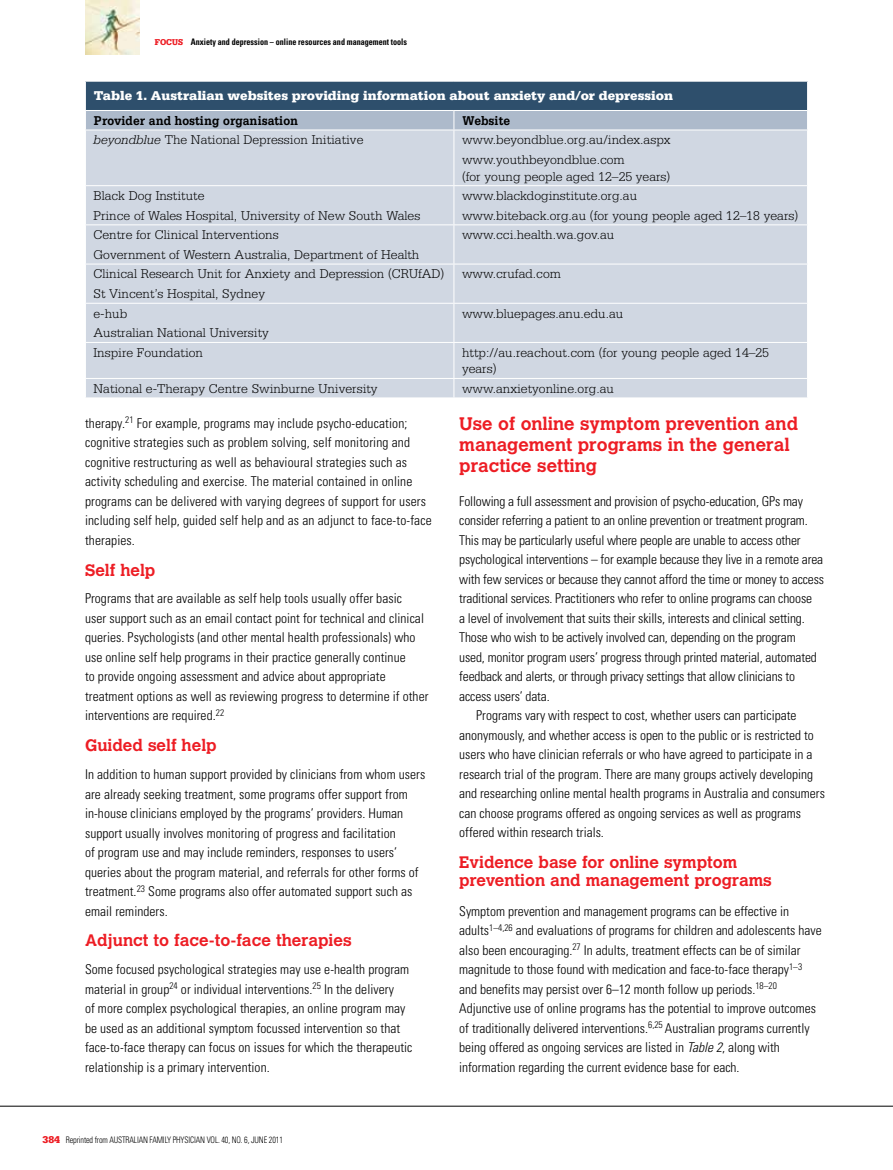
<style>
.page{position:relative;width:893px;height:1170px;background:#fff}
.page>*{position:absolute;margin:0;border:0;box-sizing:border-box;transform-origin:0 0}
.t1{font:700 18px/21px "Calvert";color:#ed1d24}
.t2{font:700 16.5px/18px "Calvert";color:#ed1d24}
.t3{font:300 condensed 13.5px/19.5px "Univers LT";color:#000}
.t4{font:300 13.5px/19.6px "Serifa LT";color:#000}
.t5{font:900 13.5px "Serifa LT";color:#fff}
.t6{font:700 13.5px "Serifa LT";color:#000;scale:.9 1}
.t7{font:300 condensed 9px "Univers LT";letter-spacing:-.015em;color:#000;scale:.9 1}
.t8{font:700 condensed 9px "Univers LT";color:#000;scale:.9 1}
.s1{font-family:"Serifa LT";font-weight:900;font-stretch:normal;color:#ed1d24}
.s2{font-style:italic}
.s3{font-family:"Serifa LT";font-weight:900;font-stretch:normal;font-size:10.5px;color:#ed1d24}
</style>
<div class="page">
<hr style="left:0;top:1105px;width:893px;height:1px;background:#000">
<img style="left:85px;top:0;width:55px;height:54px">
<div style="left:86px;top:131px;width:721px;height:266px;background:#d0d7e2"></div>
<hr style="left:454px;top:130px;width:1px;height:55px;background:#fff">
<hr style="left:85px;top:185px;width:369px;height:1px;background:#fff">
<hr style="left:454px;top:185px;width:354px;height:1px;background:#fff">
<hr style="left:454px;top:186px;width:1px;height:38px;background:#fff">
<hr style="left:85px;top:224px;width:369px;height:1px;background:#fff">
<hr style="left:454px;top:224px;width:354px;height:1px;background:#fff">
<hr style="left:454px;top:225px;width:1px;height:39px;background:#fff">
<hr style="left:85px;top:264px;width:369px;height:1px;background:#fff">
<hr style="left:454px;top:264px;width:354px;height:1px;background:#fff">
<hr style="left:454px;top:264px;width:1px;height:39px;background:#fff">
<hr style="left:85px;top:303px;width:369px;height:1px;background:#fff">
<hr style="left:454px;top:303px;width:354px;height:1px;background:#fff">
<hr style="left:454px;top:303px;width:1px;height:39px;background:#fff">
<hr style="left:85px;top:342px;width:369px;height:1px;background:#fff">
<hr style="left:454px;top:342px;width:354px;height:1px;background:#fff">
<hr style="left:454px;top:343px;width:1px;height:35px;background:#fff">
<hr style="left:85px;top:378px;width:369px;height:1px;background:#fff">
<hr style="left:454px;top:378px;width:354px;height:1px;background:#fff">
<svg style="left:454px;top:379px;width:1px;height:18px"></svg>
<svg style="left:85px;top:82px;width:723px;height:48px;background:#657e95"></svg>
<p class="t8" style="left:155px;top:36px;width:282px"><span class="s1">FOCUS</span> Anxiety and depression – online resources and management tools</p>
<p class="t5" style="left:94px;top:87px;width:581px">Table 1. Australian websites providing information about anxiety and/or depression</p>
<p class="t6" style="left:94px;top:112px;width:228px">Provider and hosting organisation</p>
<p class="t6" style="left:462px;top:112px;width:55px">Website</p>
<p class="t4" style="left:94px;top:130px;width:271px"><span class="s2">beyondblue</span> The National Depression Initiative</p>
<p class="t4" style="left:462px;top:130px;width:210px">www.beyondblue.org.au/index.aspx www.youthbeyondblue.com</p>
<p class="t4" style="left:462px;top:166px;width:210px">(for young people aged 12–25 years)</p>
<p class="t4" style="left:94px;top:186px;width:328px">Black Dog Institute<br>Prince of Wales Hospital, University of New South Wales</p>
<p class="t4" style="left:462px;top:186px;width:338px">www.blackdoginstitute.org.au<br>www.biteback.org.au (for young people aged 12–18 years)</p>
<p class="t4" style="left:94px;top:225px;width:327px">Centre for Clinical Interventions<br>Government of Western Australia, Department of Health</p>
<p class="t4" style="left:462px;top:225px;width:154px">www.cci.health.wa.gov.au</p>
<p class="t4" style="left:94px;top:264px;width:352px">Clinical Research Unit for Anxiety and Depression (CRUfAD)<br>St Vincent’s Hospital, Sydney</p>
<p class="t4" style="left:462px;top:264px;width:101px">www.crufad.com</p>
<p class="t4" style="left:94px;top:303px;width:177px">e-hub<br>Australian National University</p>
<p class="t4" style="left:462px;top:303px;width:163px">www.bluepages.anu.edu.au</p>
<p class="t4" style="left:94px;top:342px;width:111px">Inspire Foundation</p>
<p class="t4" style="left:462px;top:344px;width:308px;line-height:16.5px">http://au.reachout.com (for young people aged 14–25 years)</p>
<p class="t4" style="left:94px;top:378px;width:286px">National e-Therapy Centre Swinburne University</p>
<p class="t4" style="left:462px;top:378px;width:153px">www.anxietyonline.org.au</p>
<p class="t3" style="left:85px;top:413px;width:348px">therapy.<sup>21</sup> For example, programs may include psycho-education; cognitive strategies such as problem solving, self monitoring and cognitive restructuring as well as behavioural strategies such as activity scheduling and exercise. The material contained in online programs can be delivered with varying degrees of support for users including self help, guided self help and as an adjunct to face-to-face therapies.</p>
<p class="t2" style="left:85px;top:560px;width:72px">Self help</p>
<p class="t3" style="left:85px;top:589px;width:345px">Programs that are available as self help tools usually offer basic<br>user support such as an email contact point for technical and clinical queries. Psychologists (and other mental health professionals) who use online self help programs in their practice generally continue<br>to provide ongoing assessment and advice about appropriate treatment options as well as reviewing progress to determine if other interventions are required.<sup>22</sup></p>
<p class="t2" style="left:85px;top:736px;width:133px">Guided self help</p>
<p class="t3" style="left:85px;top:764px;width:342px">I n addition to human support provided by clinicians from whom users are already seeking treatment, some programs offer support from in-house clinicians employed by the programs’ providers. Human support usually involves monitoring of progress and facilitation<br>of program use and may include reminders, responses to users’ queries about the program material, and referrals for other forms of treatment.<sup>23</sup> Some programs also offer automated support such as email reminders.</p>
<p class="t2" style="left:85px;top:931px;width:268px">Adjunct to face-to-face therapies</p>
<p class="t3" style="left:85px;top:959px;width:329px">Some focused psychological strategies may use e-health program material in group<sup>24</sup> or individual interventions.<sup>25</sup> I n the delivery<br>of more complex psychological therapies, an online program may be used as an additional symptom focussed intervention so that face-to-face therapy can focus on issues for which the therapeutic relationship is a primary intervention.</p>
<p class="t7" style="left:43px;top:1133px;width:269px"><span class="s3">384</span> Reprinted from Australian Family Physician Vol. 40, No. 6, JUN E 2011</p>
<h1 class="t1" style="left:459px;top:413px;width:340px">Use of online symptom prevention and management programs in the general practice setting</h1>
<p class="t3" style="left:459px;top:491px;width:345px">Following a full assessment and provision of psycho-education, GPs may</p>
<p class="t3" style="left:459px;top:511px;width:350px">consider referring a patient to an online prevention or treatment program.</p>
<p class="t3" style="left:459px;top:530px;width:343px">This may be particularly useful where people are unable to access other</p>
<p class="t3" style="left:459px;top:550px;width:365px">psychological interventions – for example because they live in a remote area</p>
<p class="t3" style="left:459px;top:569px;width:366px">with few services or because they cannot afford the time or money to access</p>
<p class="t3" style="left:459px;top:589px;width:354px">traditional services. Practitioners who refer to online programs can choose</p>
<p class="t3" style="left:459px;top:608px;width:347px">a level of involvement that suits their skills, interests and clinical setting.</p>
<p class="t3" style="left:459px;top:627px;width:338px">Those who wish to be actively involved can, depending on the program</p>
<p class="t3" style="left:459px;top:647px;width:359px">used, monitor program users’ progress through printed material, automated</p>
<p class="t3" style="left:459px;top:666px;width:337px">feedback and alerts, or through privacy settings that allow clinicians to</p>
<p class="t3" style="left:459px;top:686px;width:92px">access users’ data.</p>
<p class="t3" style="left:476px;top:705px;width:322px">Programs vary with respect to cost, whether users can participate</p>
<p class="t3" style="left:459px;top:725px;width:356px">anonymously, and whether access is open to the public or is restricted to</p>
<p class="t3" style="left:459px;top:744px;width:355px">users who have clinician referrals or who have agreed to participate in a</p>
<p class="t3" style="left:459px;top:764px;width:355px">research trial of the program. There are many groups actively developing</p>
<p class="t3" style="left:459px;top:783px;width:367px">and researching online mental health programs in Australia and consumers</p>
<p class="t3" style="left:459px;top:803px;width:343px">can choose programs offered as ongoing services as well as programs</p>
<p class="t3" style="left:459px;top:822px;width:146px">offered within research trials.</p>
<p class="t2" style="left:459px;top:853px;width:314px">Evidence base for online symptom prevention and management programs</p>
<p class="t3" style="left:459px;top:901px;width:364px">Symptom prevention and management programs can be effective in adults<sup>1–4,26</sup> and evaluations of programs for children and adolescents have also been encouraging.<sup>27</sup> I n adults, treatment effects can be of similar magnitude to those found with medication and face-to-face therapy<sup>1–3 </sup>and benefits may persist over 6–12 month follow up periods.<sup>18–20<br></sup>Adjunctive use of online programs has the potential to improve outcomes of traditionally delivered interventions.<sup>6,25</sup> Australian programs currently being offered as ongoing services are listed in <span class="s2">Table 2</span>, along with information regarding the current evidence base for each.</p>
</div>
